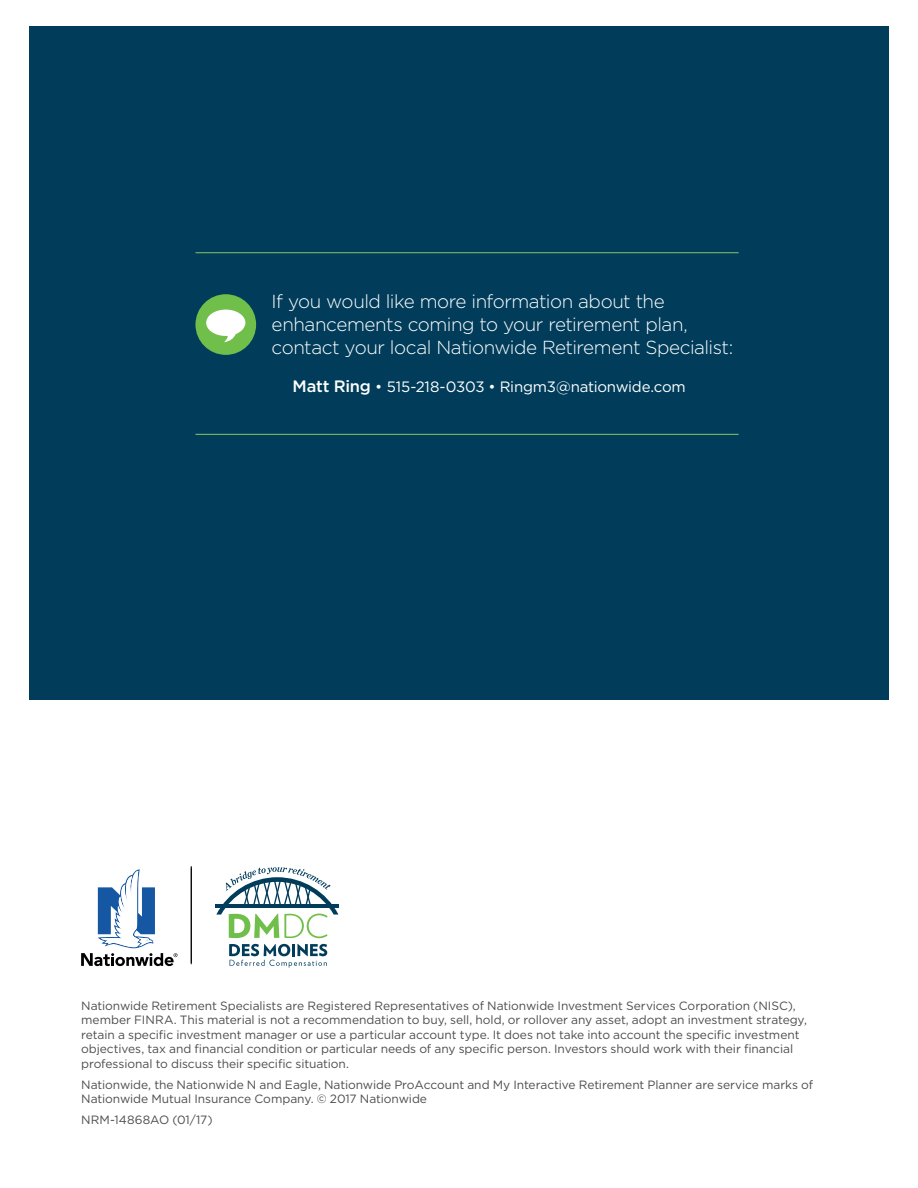
<style>
.page{position:relative;width:918px;height:1188px;background:#fff}
.page>*{position:absolute;margin:0;border:0;box-sizing:border-box;transform-origin:0 0}
.t1{font:300 18.9px/23px "Gotham";letter-spacing:-.025em;color:#fff}
.t2{font:15px "Gotham";letter-spacing:-.015em;color:#fff}
.t3{font:12px/14.4px "Gotham";letter-spacing:-.005em;color:#4d4d4f}
.s1{font-weight:500;font-size:16.5px}
</style>
<div class="page">
<div style="left:29px;top:26px;width:860px;height:674px;background:#013d5b"></div>
<div style="left:195px;top:294px;width:61px;height:61px;background:#6fbf4a;border-radius:50%"></div>
<svg style="left:206px;top:310px;width:39px;height:32px"></svg>
<hr style="left:195px;top:252px;width:544px;height:1px;background:#84c865">
<hr style="left:195px;top:434px;width:544px;height:1px;background:#84c865">
<svg style="left:81px;top:869px;width:97px;height:97px"></svg>
<hr style="left:191px;top:868px;width:1px;height:96px;background:#000">
<hr style="left:191px;top:866px;width:1px;height:97px;background:#000">
<hr style="left:216px;top:904px;width:123px;height:3px;background:#013c5b">
<svg style="left:229px;top:944px;width:98px;height:24px"></svg>
<svg style="left:216px;top:867px;width:122px;height:71px"></svg>
<h1 class="t1" style="left:272px;top:289px;width:463px">If you would like more information about the enhancements coming to your retirement plan, contact your local Nationwide Retirement Specialist:</h1>
<p class="t2" style="left:293px;top:377px;width:395px"><span class="s1">Matt Ring</span> • 515-218-0303 • Ringm3@nationwide.com</p>
<p class="t3" style="left:81px;top:998px;width:727px">Nationwide Retirement Specialists are Registered Representatives of Nationwide Investment Services Corporation (NISC), member FINRA. This material is not a recommendation to buy, sell, hold, or rollover any asset, adopt an investment strategy, retain a specific investment manager or use a particular account type. It does not take into account the specific investment objectives, tax and financial condition or particular needs of any specific person. Investors should work with their financial professional to discuss their specific situation.</p>
<p class="t3" style="left:81px;top:1077px;width:734px">Nationwide, the Nationwide N and Eagle, Nationwide ProAccount and My Interactive Retirement Planner are service marks of<br>Nationwide Mutual Insurance Company. © 2017 Nationwide</p>
<p class="t3" style="left:81px;top:1113px;width:133px">NRM-14868AO (01/17)</p>
</div>
